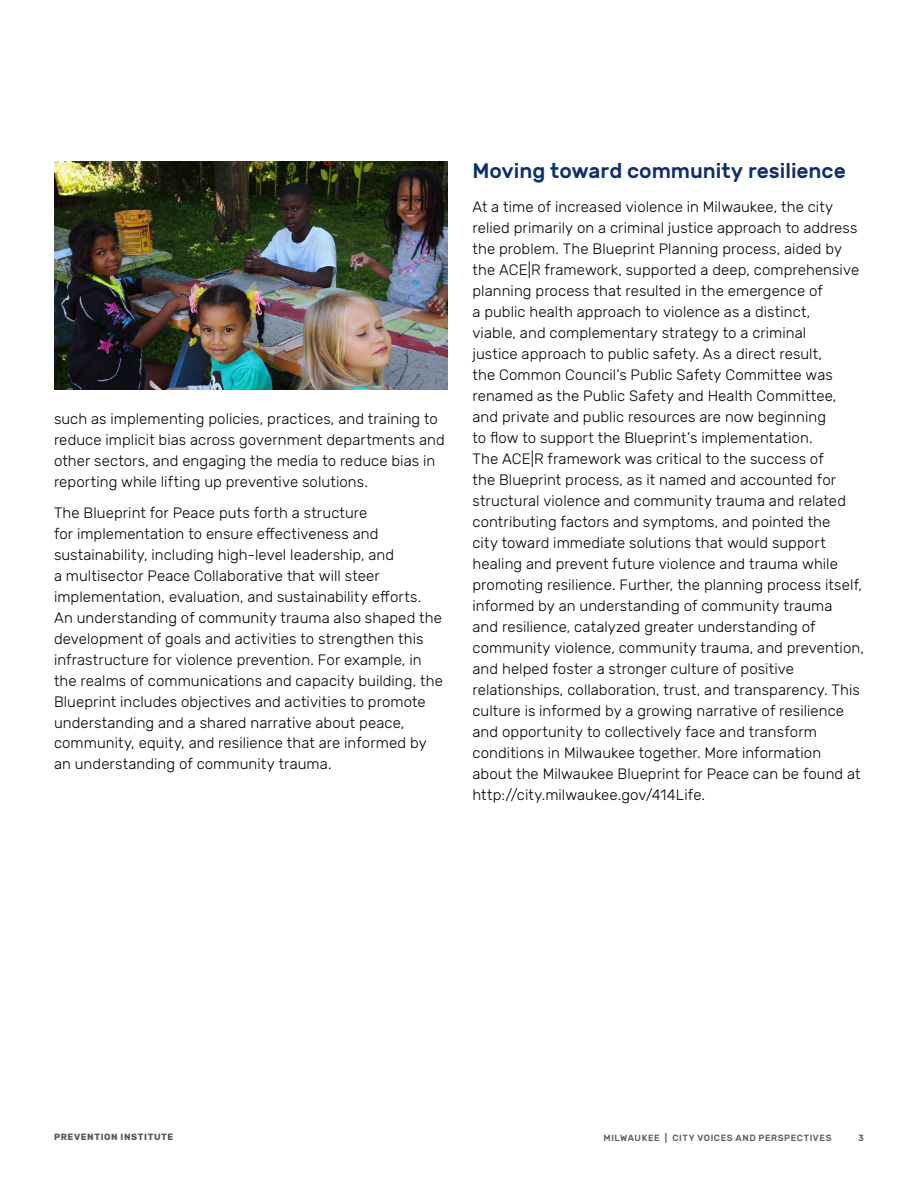
<style>
.page{position:relative;width:918px;height:1188px;background:#fff}
.page>*{position:absolute;margin:0;border:0;box-sizing:border-box;transform-origin:0 0}
.t1{font:500 21px "Rubik";color:#0e2e6f}
.t2{font:300 15px/21px "Rubik";letter-spacing:.005em;color:#000}
.t3{font:500 9px "Rubik";letter-spacing:.065em;color:#58595b}
.t4{font:700 9px "Rubik";letter-spacing:.065em;color:#58595b}
</style>
<div class="page">
<img style="left:54px;top:162px;width:394px;height:228px">
<p class="t2" style="left:54px;top:408px;width:392px">such as implementing policies, practices, and training to reduce implicit bias across government departments and other sectors, and engaging the media to reduce bias in reporting while lifting up preventive solutions.</p>
<p class="t2" style="left:54px;top:502px;width:390px">The Blueprint for Peace puts forth a structure<br>for implementation to ensure effectiveness and sustainability, including high-level leadership, and<br>a multisector Peace Collaborative that will steer implementation, evaluation, and sustainability efforts.<br>An understanding of community trauma also shaped the development of goals and activities to strengthen this infrastructure for violence prevention. For example, in the realms of communications and capacity building, the Blueprint includes objectives and activities to promote understanding and a shared narrative about peace, community, equity, and resilience that are informed by an understanding of community trauma.</p>
<h1 class="t1" style="left:472px;top:159px;width:375px">Moving toward community resilience</h1>
<p class="t2" style="left:472px;top:197px;width:393px">At a time of increased violence in Milwaukee, the city relied primarily on a criminal justice approach to address the problem. The Blueprint Planning process, aided by the ACE|R framework, supported a deep, comprehensive planning process that resulted in the emergence of<br>a public health approach to violence as a distinct,<br>viable, and complementary strategy to a criminal<br>justice approach to public safety. As a direct result,<br>the Common Council’s Public Safety Committee was renamed as the Public Safety and Health Committee, and private and public resources are now beginning<br>to flow to support the Blueprint’s implementation.<br>The ACE|R framework was critical to the success of<br>the Blueprint process, as it named and accounted for structural violence and community trauma and related contributing factors and symptoms, and pointed the<br>city toward immediate solutions that would support healing and prevent future violence and trauma while promoting resilience. Further, the planning process itself, informed by an understanding of community trauma<br>and resilience, catalyzed greater understanding of community violence, community trauma, and prevention, and helped foster a stronger culture of positive relationships, collaboration, trust, and transparency. This culture is informed by a growing narrative of resilience and opportunity to collectively face and transform conditions in Milwaukee together. More information about the Milwaukee Blueprint for Peace can be found at http://city.milwaukee.gov/414Life.</p>
<p class="t4" style="left:54px;top:1132px;width:121px">PREVENTION INSTITUTE</p>
<p class="t3" style="left:604px;top:1133px;width:230px">MILWAUKEE | CITY VOICES AND PERSPECTIVES</p>
<p class="t3" style="left:858px;top:1133px;width:7px">3</p>
</div>
